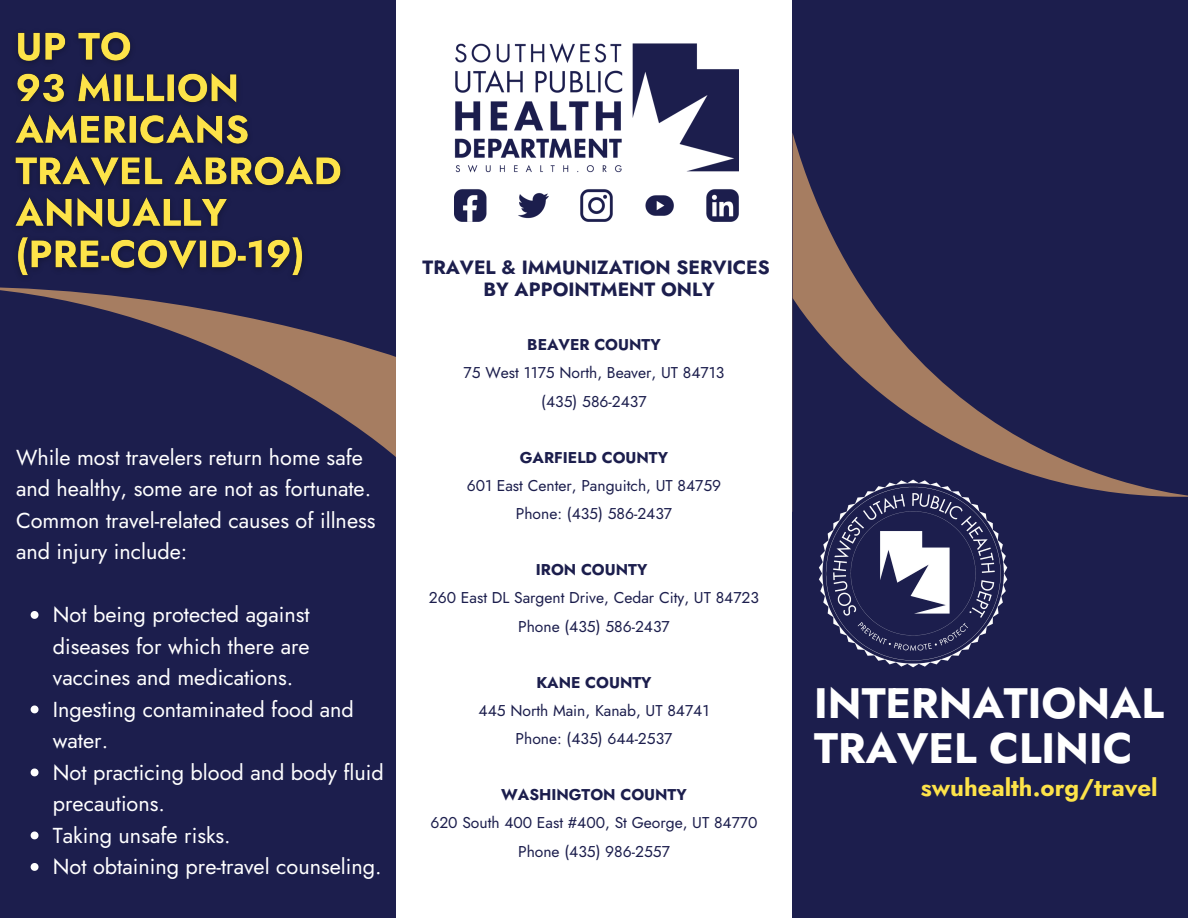
<style>
.page{position:relative;width:1188px;height:918px;background:#1c1e4d}
.page>*{position:absolute;margin:0;border:0;box-sizing:border-box;transform-origin:0 0}
.t1{font:700 42.6px "Jost";color:#fff}
.t2{font:700 24.15px "Jost";color:#fde349}
.t3{font:21.6px/31.5px "Jost";color:#fff}
.t4{font:700 19.2px "Jost";color:#1c1e4d}
.t5{font:15.6px "Jost";color:#1c1e4d}
.t6{font:700 15.6px "Jost";color:#1c1e4d}
</style>
<div class="page">
<svg style="left:793px;top:134px;width:76px;height:164px"></svg>
<svg style="left:793px;top:298px;width:395px;height:199px"></svg>
<svg style="left:0;top:287px;width:396px;height:170px"></svg>
<div style="left:396px;top:0;width:396px;height:918px;background:#fff"></div>
<img style="left:803px;top:459px;width:225px;height:209px">
<img style="left:454px;top:43px;width:285px;height:178px">
<img style="left:5px;top:32px;width:347px;height:256px">
<svg style="left:31px;top:611px;width:8px;height:8px"></svg>
<svg style="left:31px;top:706px;width:8px;height:7px"></svg>
<svg style="left:31px;top:769px;width:8px;height:7px"></svg>
<svg style="left:31px;top:832px;width:8px;height:7px"></svg>
<svg style="left:31px;top:863px;width:8px;height:8px"></svg>
<p class="t3" style="left:16px;top:441px;width:357px">While most travelers return home safe and healthy, some are not as fortunate.</p>
<p class="t3" style="left:16px;top:504px;width:361px">Common travel-related causes of illness and injury include:</p>
<p class="t3" style="left:53px;top:599px;width:259px;text-align:justify">Not being protected against diseases for which there are vaccines and medications.</p>
<p class="t3" style="left:53px;top:693px;width:303px">Ingesting contaminated food and water.</p>
<p class="t3" style="left:53px;top:756px;width:333px">Not practicing blood and body fluid precautions.</p>
<p class="t3" style="left:53px;top:819px;width:179px">Taking unsafe risks.</p>
<p class="t3" style="left:53px;top:851px;width:330px">Not obtaining pre-travel counseling.</p>
<p class="t4" style="left:423px;top:253px;width:349px">TRAVEL &amp; IMMUNIZATION SERVICES</p>
<p class="t4" style="left:483px;top:276px;width:233px">BY APPOINTMENT ONLY</p>
<p class="t6" style="left:527px;top:334px;width:135px">BEAVER COUNTY</p>
<p class="t5" style="left:464px;top:362px;width:262px">75 West 1175 North, Beaver, UT 84713</p>
<p class="t5" style="left:541px;top:390px;width:107px">(435) 586-2437</p>
<p class="t6" style="left:520px;top:446px;width:150px">GARFIELD COUNTY</p>
<p class="t5" style="left:467px;top:474px;width:256px">601 East Center, Panguitch, UT 84759</p>
<p class="t5" style="left:516px;top:502px;width:158px">Phone: (435) 586-2437</p>
<p class="t6" style="left:536px;top:559px;width:113px">IRON COUNTY</p>
<p class="t5" style="left:429px;top:587px;width:332px">260 East DL Sargent Drive, Cedar City, UT 84723</p>
<p class="t5" style="left:518px;top:615px;width:153px">Phone (435) 586-2437</p>
<p class="t6" style="left:536px;top:671px;width:117px">KANE COUNTY</p>
<p class="t5" style="left:479px;top:699px;width:232px">445 North Main, Kanab, UT 84741</p>
<p class="t5" style="left:516px;top:727px;width:158px">Phone: (435) 644-2537</p>
<p class="t6" style="left:501px;top:784px;width:187px">WASHINGTON COUNTY</p>
<p class="t5" style="left:430px;top:812px;width:329px">620 South 400 East #400, St George, UT 84770</p>
<p class="t5" style="left:518px;top:840px;width:153px">Phone (435) 986-2557</p>
<p class="t1" style="left:814px;top:672px;width:351px">INTERNATIONAL</p>
<p class="t1" style="left:814px;top:718px;width:320px">TRAVEL CLINIC</p>
<p class="t2" style="left:921px;top:770px;width:238px">swuhealth.org/travel</p>
</div>
